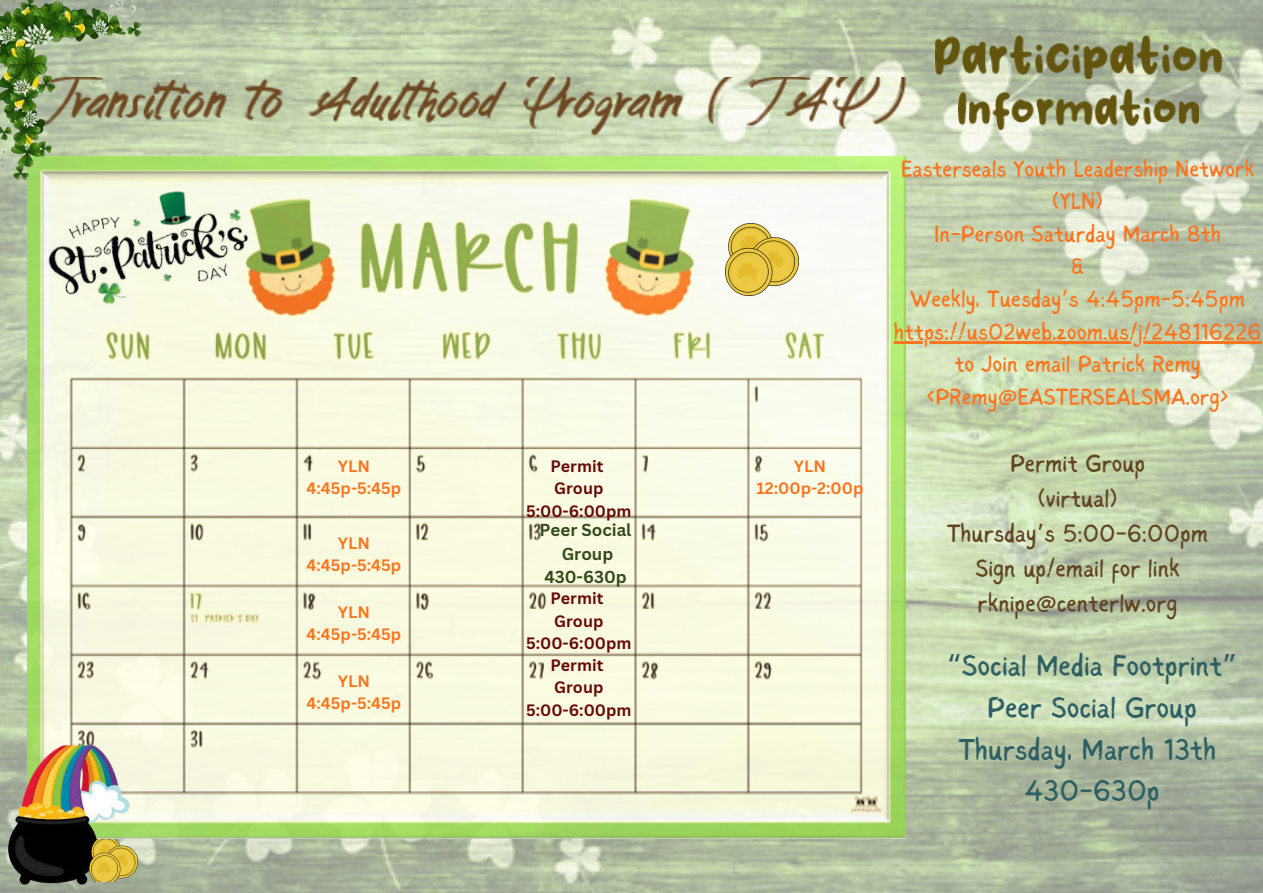
<style>
.page{position:relative;width:1263px;height:893px;background:#fff}
.page>*{position:absolute;margin:0;border:0;box-sizing:border-box;transform-origin:0 0}
.t1{font:30.15px/41.6px "Sigher";color:#2d6064;text-align:center}
.t2{font:25.05px/34.9px "Sigher";color:#624521;text-align:center}
.t3{font:23.55px/32.6px "Sigher";color:#f97621;text-align:center}
.t4{font:700 16.88px "Canva Sans";color:#344a1e}
.t5{font:700 16.05px "Canva Sans";color:#f97621}
.t6{font:700 16.05px "Canva Sans";color:#660a0a}
.s1{font-family:"Noto Sans Gurmukhi"}
</style>
<div class="page">
<img style="left:0;top:0;width:1263px;height:893px">
<img style="left:27px;top:157px;width:878px;height:682px">
<img style="left:149px;top:78px;width:756px;height:56px">
<img style="left:0;top:736px;width:137px;height:157px">
<img style="left:89px;top:839px;width:49px;height:43px">
<img style="left:725px;top:223px;width:74px;height:72px">
<img style="left:10px;top:134px;width:278px;height:233px">
<img style="left:0;top:0;width:149px;height:186px">
<img style="left:935px;top:36px;width:287px;height:42px">
<img style="left:959px;top:89px;width:240px;height:40px">
<hr style="left:894px;top:341px;width:367px;height:3px;background:#f97621">
<p class="t5" style="left:338px;top:454px;width:34px">YLN</p>
<p class="t5" style="left:307px;top:477px;width:96px">4:45p-5:45p</p>
<p class="t5" style="left:338px;top:532px;width:34px">YLN</p>
<p class="t5" style="left:307px;top:554px;width:96px">4:45p-5:45p</p>
<p class="t5" style="left:338px;top:600px;width:34px">YLN</p>
<p class="t5" style="left:307px;top:623px;width:96px">4:45p-5:45p</p>
<p class="t5" style="left:338px;top:669px;width:34px">YLN</p>
<p class="t5" style="left:307px;top:692px;width:96px">4:45p-5:45p</p>
<p class="t6" style="left:550px;top:454px;width:55px">Permit</p>
<p class="t6" style="left:554px;top:477px;width:51px">Group</p>
<p class="t6" style="left:526px;top:499px;width:107px">5:00-6:00pm</p>
<p class="t4" style="left:539px;top:518px;width:93px">Peer Social</p>
<p class="t4" style="left:562px;top:542px;width:53px">Group</p>
<p class="t4" style="left:544px;top:565px;width:84px">430-630p</p>
<p class="t6" style="left:550px;top:587px;width:55px">Permit</p>
<p class="t6" style="left:554px;top:609px;width:51px">Group</p>
<p class="t6" style="left:526px;top:632px;width:107px">5:00-6:00pm</p>
<p class="t6" style="left:550px;top:653px;width:55px">Permit</p>
<p class="t6" style="left:554px;top:676px;width:51px">Group</p>
<p class="t6" style="left:526px;top:698px;width:107px">5:00-6:00pm</p>
<p class="t5" style="left:794px;top:454px;width:34px">YLN</p>
<p class="t5" style="left:756px;top:477px;width:108px">12:00p-2:00p</p>
<p class="t3" style="left:901px;top:154px;width:355px">Easterseals Youth Leadership Network (YLN)<br>In-Person Saturday March 8th<br>&amp;<br>Weekly, Tuesday<span class="s1">’</span>s 4:45pm-5:45pm</p>
<p class="t3" style="left:894px;top:317px;width:369px">https://us02web.zoom.us/j/248116226 to Join email Patrick Remy &lt;PRemy@EASTERSEALSMA.org&gt;</p>
<p class="t2" style="left:947px;top:448px;width:263px">Permit Group<br>(virtual)<br>Thursday<span class="s1">’</span>s 5:00-6:00pm<br>Sign up/email for link rknipe@centerlw.org</p>
<p class="t1" style="left:947px;top:647px;width:292px"><span class="s1">“</span>Social Media Footprint<span class="s1">”<br></span>Peer Social Group<br>Thursday, March 13th<br>430-630p</p>
</div>
